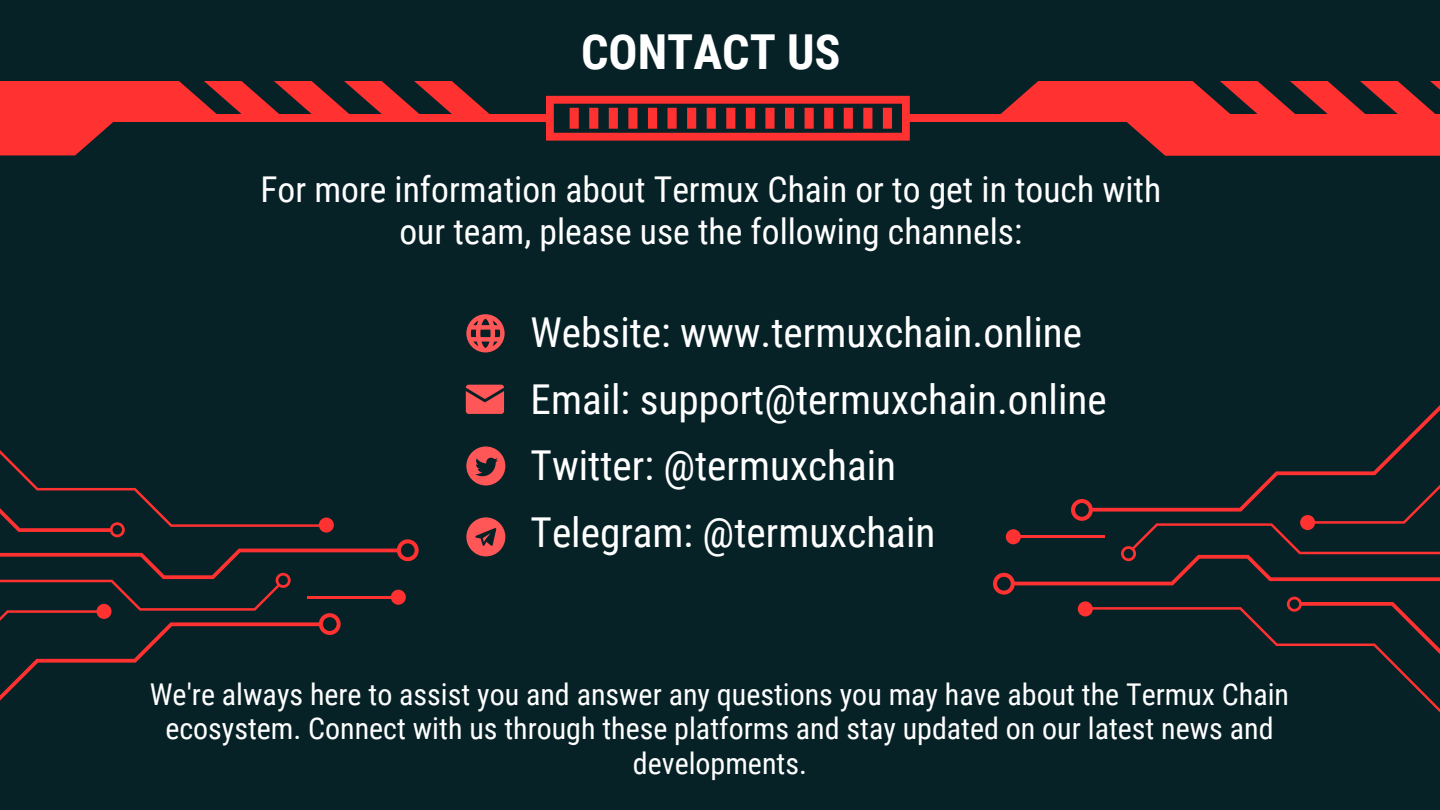
<style>
.page{position:relative;width:1440px;height:810px;background:#072227}
.page>*{position:absolute;margin:0;border:0;box-sizing:border-box;transform-origin:0 0}
.t1{font:700 48.2px "Roboto Condensed";color:#fff}
.t2{font:41.2px/66.8px "Roboto Condensed";color:#fff}
.t3{font:35.6px/41.3px "Roboto Condensed";color:#fff;text-align:center}
.t4{font:30px/34.5px "Roboto Condensed";color:#fff;text-align:center}
</style>
<div class="page">
<svg style="left:398px;top:539px;width:21px;height:22px"></svg>
<div style="left:391px;top:590px;width:15px;height:15px;background:#ff3131;border-radius:50%"></div>
<svg style="left:0;top:450px;width:398px;height:251px"></svg>
<svg style="left:993px;top:573px;width:20px;height:22px"></svg>
<div style="left:1006px;top:529px;width:15px;height:15px;background:#ff3131;border-radius:50%"></div>
<svg style="left:1013px;top:405px;width:427px;height:307px"></svg>
<svg style="left:0;top:81px;width:490px;height:74px"></svg>
<svg style="left:1000px;top:81px;width:440px;height:75px"></svg>
<div style="left:906px;top:114px;width:534px;height:8px;background:#ff3131"></div>
<div style="left:0;top:114px;width:550px;height:8px;background:#ff3131"></div>
<svg style="left:546px;top:96px;width:364px;height:45px"></svg>
<svg style="left:466px;top:314px;width:39px;height:38px"></svg>
<svg style="left:466px;top:385px;width:38px;height:29px"></svg>
<svg style="left:466px;top:446px;width:39px;height:39px"></svg>
<svg style="left:466px;top:517px;width:39px;height:39px"></svg>
<h1 class="t1" style="left:581px;top:24px;width:261px">CONTACT US</h1>
<p class="t3" style="left:260px;top:170px;width:902px">For more information about Termux Chain or to get in touch with our team, please use the following channels:</p>
<h2 class="t2" style="left:531px;top:299px;width:578px">Website: www.termuxchain.online<br>Email: support@termuxchain.online<br>Twitter: @termuxchain<br>Telegram: @termuxchain</h2>
<p class="t4" style="left:150px;top:677px;width:1141px">We're always here to assist you and answer any questions you may have about the Termux Chain ecosystem. Connect with us through these platforms and stay updated on our latest news and developments.</p>
</div>
